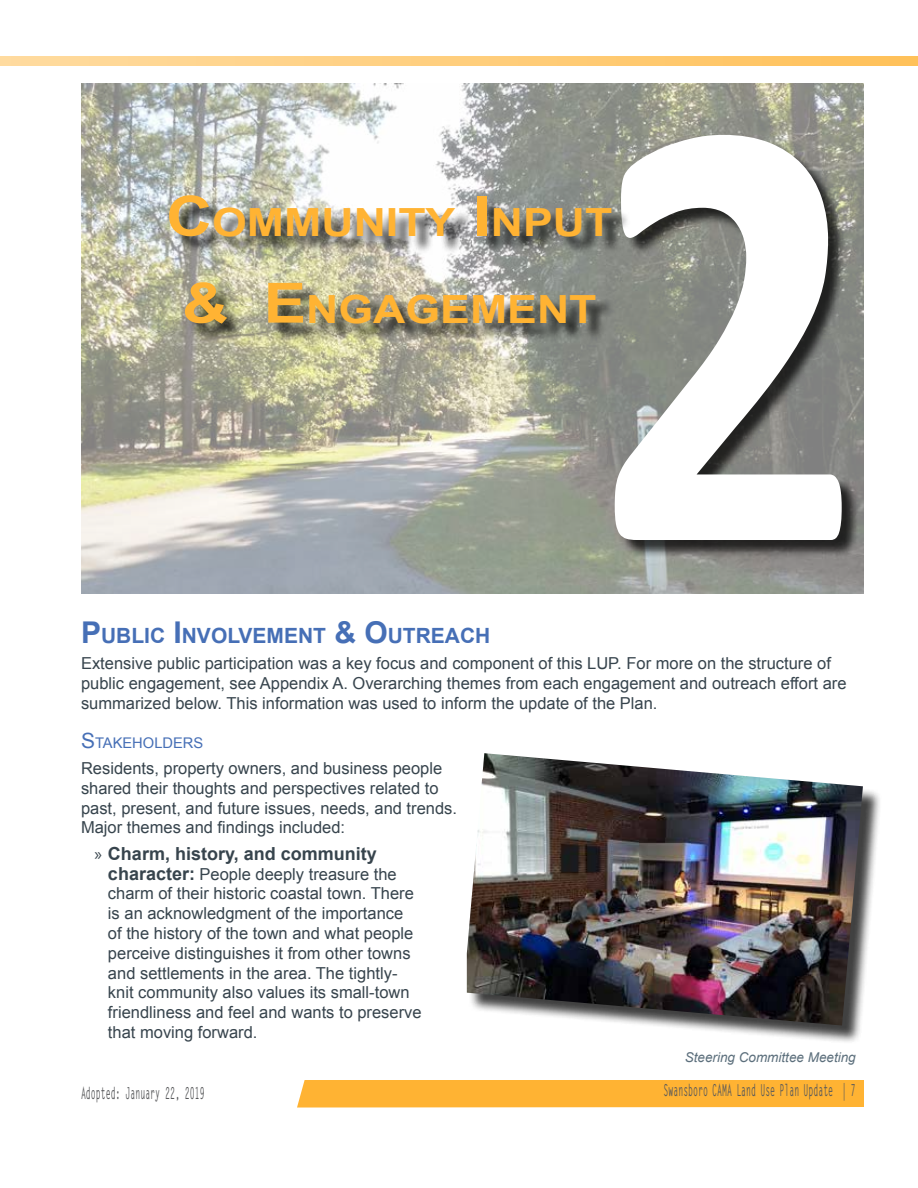
<style>
.page{position:relative;width:918px;height:1188px;background:#fff}
.page>*{position:absolute;margin:0;border:0;box-sizing:border-box;transform-origin:0 0}
.t1{font:700 630px "Calibri";color:#fff;scale:.85 1}
.t2{font:700 38.85px "Arial";color:#ffb333;scale:1.15 1}
.t3{font:700 21px "Arial";color:#466fb6}
.t4{font:700 18px "Arial";color:#37444d}
.t5{font:16.5px/19.8px "Arial";color:#37444d}
.t6{font:700 16.5px "Letter Gothic Std";color:#58595b;scale:.5 1}
.t7{font:14.7px "Arial";color:#466fb6}
.t8{font:italic 13.5px "Arial";color:#5c6f7c}
.s1{font-size:55.5px}
.s2{font-size:30px}
.s3{font-size:21px}
.s4{font-family:"Myriad Pro";font-weight:400}
.s5{font-weight:700;font-size:18px}
</style>
<div class="page">
<svg style="left:0;top:56px;width:918px;height:10px;background:#ffce7c"></svg>
<div style="left:297px;top:1080px;width:567px;height:28px;background:#ffb333"></div>
<img style="left:81px;top:84px;width:782px;height:510px">
<div style="left:618px;top:137px;width:243px;height:421px;background:#000;opacity:.75"></div>
<div style="left:172px;top:198px;width:459px;height:144px;background:#000;opacity:.75"></div>
<div style="left:469px;top:756px;width:413px;height:288px;background:#000;opacity:.75"></div>
<img style="left:467px;top:753px;width:396px;height:273px">
<h1 class="t1" style="left:592px;top:-72px;width:321px">2</h1>
<h2 class="t2" style="left:166px;top:196px;width:388px"><span class="s1">C</span>OMMUNITY <span class="s1">I</span> NPUT</h2>
<h2 class="t2" style="left:182px;top:283px;width:360px"><span class="s1">&amp; E</span>NGAGEMENT</h2>
<p class="t3" style="left:81px;top:621px;width:411px"><span class="s2">P</span>UBLIC <span class="s2">I</span> NVOLVEMENT <span class="s2">&amp; O</span>UTREACH</p>
<p class="t5" style="left:81px;top:654px;width:767px">Extensive public participation was a key focus and component of this LUP. For more on the structure of public engagement, see Appendix A. Overarching themes from each engagement and outreach effort are summarized below. This information was used to inform the update of the Plan.</p>
<p class="t7" style="left:81px;top:733px;width:124px"><span class="s3">S</span>TAKEHOLDERS</p>
<p class="t5" style="left:81px;top:759px;width:378px">Residents, property owners, and business people shared their thoughts and perspectives related to past, present, and future issues, needs, and trends.<br>Major themes and findings included:</p>
<p class="t4" style="left:94px;top:841px;width:284px"><span class="s4">»</span> Charm, history, and community</p>
<p class="t5" style="left:108px;top:864px;width:315px"><span class="s5">character:</span> People deeply treasure the charm of their historic coastal town. There is an acknowledgment of the importance<br>of the history of the town and what people perceive distinguishes it from other towns and settlements in the area. The tightly&shy;knit community also values its small-town friendliness and feel and wants to preserve that moving forward.</p>
<p class="t8" style="left:685px;top:1048px;width:173px">Steering Committee Meeting</p>
<p class="t6" style="left:81px;top:1083px;width:249px">Adopted: January 22, 2019</p>
<p class="t6" style="left:664px;top:1080px;width:386px">Swansboro CAMA Land Use Plan Update | 7</p>
</div>
